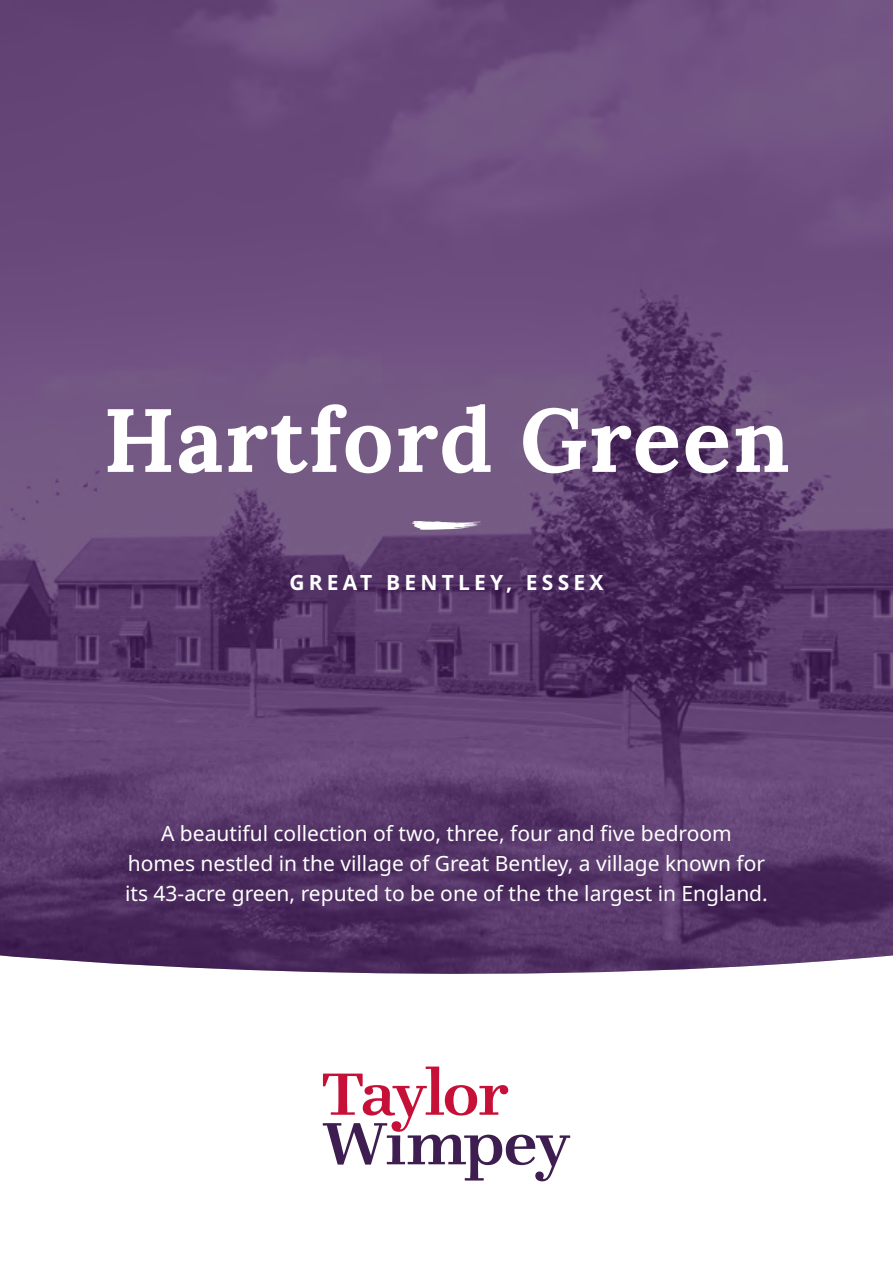
<style>
.page{position:relative;width:893px;height:1263px;background:#fff}
.page>*{position:absolute;margin:0;border:0;box-sizing:border-box;transform-origin:0 0}
.t1{font:700 89.55px "Lora";letter-spacing:.02em;color:#fff}
.t2{font:21px/30px "Noto Sans";color:#fff;text-align:center}
.t3{font:700 21px "Noto Sans";letter-spacing:.2em;color:#fff}
</style>
<div class="page">
<img style="left:0;top:0;width:893px;height:974px">
<svg style="left:323px;top:1066px;width:247px;height:115px"></svg>
<svg style="left:412px;top:521px;width:69px;height:9px"></svg>
<h1 class="t1" style="left:103px;top:364px;width:688px">Hartford Green</h1>
<p class="t3" style="left:289px;top:567px;width:315px">GREAT BENTLEY, ESSEX</p>
<p class="t2" style="left:125px;top:819px;width:644px">A beautiful collection of two, three, four and five bedroom homes nestled in the village of Great Bentley, a village known for its 43-acre green, reputed to be one of the the largest in England.</p>
</div>
